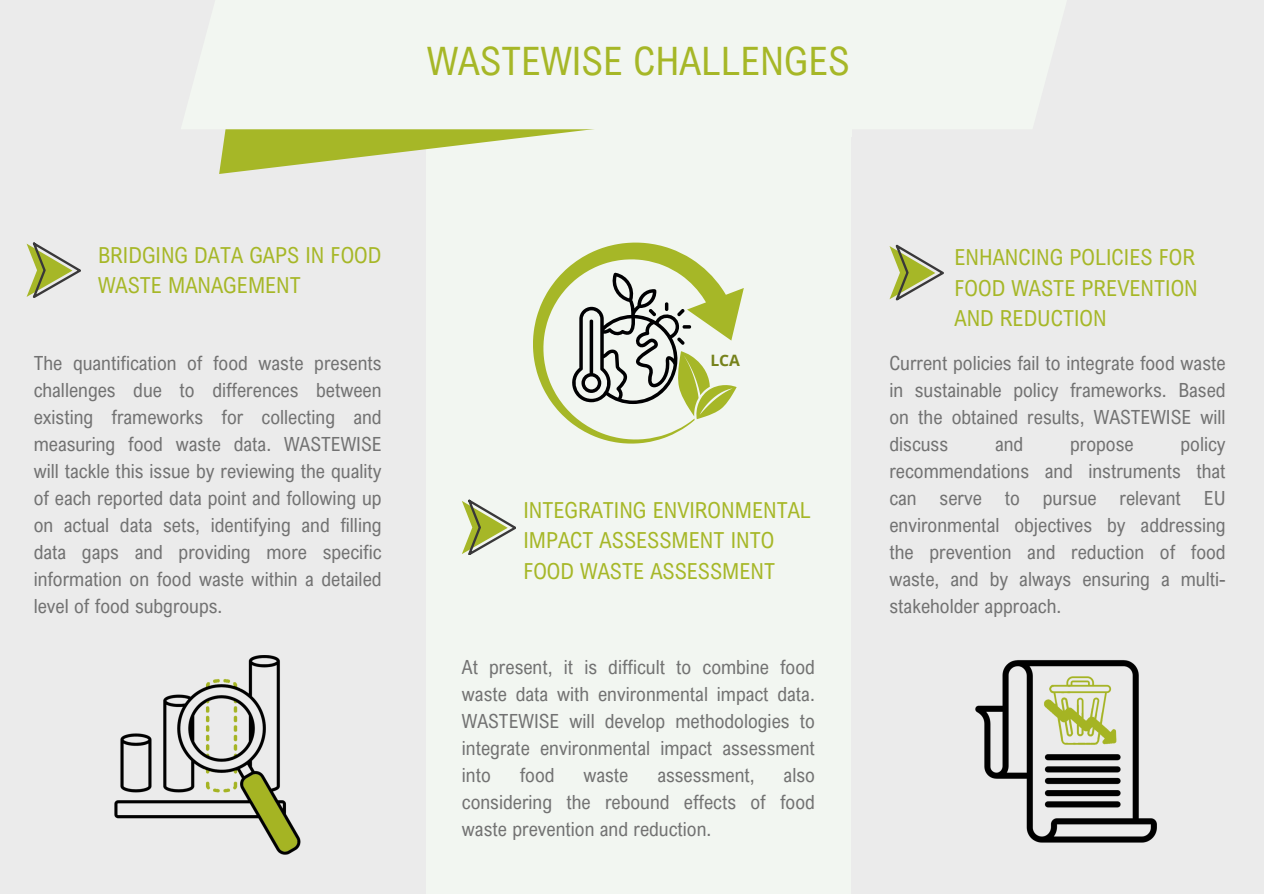
<style>
.page{position:relative;width:1264px;height:894px;background:#fff}
.page>*{position:absolute;margin:0;border:0;box-sizing:border-box;transform-origin:0 0}
.t1{font:39.15px "Arial Nova Cond";color:#a6b727}
.t2{font:22.05px/30.5px "Arial Nova Cond";color:#a6b727}
.t3{font:19.5px/27px "Arial Nova Cond";color:#727272;text-align:justify}
.t4{font:700 15.75px "Open Sans";color:#76821b}
</style>
<div class="page">
<div style="left:0;top:0;width:1263px;height:893px;background:#f2f6f1"></div>
<div style="left:0;top:0;width:425px;height:893px;background:#ebebeb"></div>
<svg style="left:533px;top:242px;width:210px;height:201px"></svg>
<svg style="left:27px;top:242px;width:54px;height:55px"></svg>
<svg style="left:462px;top:499px;width:54px;height:55px"></svg>
<div style="left:851px;top:0;width:412px;height:893px;background:#ebebeb"></div>
<svg style="left:889px;top:245px;width:54px;height:55px"></svg>
<svg style="left:219px;top:129px;width:633px;height:44px"></svg>
<div style="left:181px;top:0;width:885px;height:129px;background:#f2f6f1"></div>
<img style="left:975px;top:660px;width:182px;height:183px">
<img style="left:114px;top:655px;width:187px;height:200px">
<div style="left:595px;top:99px;width:256px;height:75px;background:#f2f6f1"></div>
<div style="left:851px;top:137px;width:256px;height:74px;background:#ebebeb"></div>
<p class="t1" style="left:427px;top:36px;width:424px">WASTEWISE CHALLENGES</p>
<h2 class="t2" style="left:98px;top:239px;width:285px">BRIDGING DATA GAPS IN FOOD<br>WASTE MANAGEMENT</h2>
<p class="t3" style="left:34px;top:349px;width:349px">The quantification of food waste presents challenges due to differences between existing frameworks for collecting and measuring food waste data. WASTEWISE will tackle this issue by reviewing the quality of each reported data point and following up on actual data sets, identifying and filling data gaps and providing more specific information on food waste within a detailed level of food subgroups.</p>
<p class="t4" style="left:710px;top:349px;width:31px">LCA</p>
<h1 class="t2" style="left:523px;top:494px;width:289px">INTEGRATING ENVIRONMENTAL<br>IMPACT ASSESSMENT INTO<br>FOOD WASTE ASSESSMENT</h1>
<p class="t3" style="left:462px;top:652px;width:354px">At present, it is difficult to combine food waste data with environmental impact data.<br>WASTEWISE will develop methodologies to integrate environmental impact assessment into</p>
<p class="t3" style="left:520px;top:761px;width:36px">food</p>
<p class="t3" style="left:583px;top:761px;width:47px">waste</p>
<p class="t3" style="left:657px;top:761px;width:99px">assessment,</p>
<p class="t3" style="left:462px;top:761px;width:354px;text-indent:322px">also considering the rebound effects of food waste prevention and reduction.</p>
<p class="t2" style="left:954px;top:241px;width:245px">ENHANCING POLICIES FOR<br>FOOD WASTE PREVENTION<br>AND REDUCTION</p>
<p class="t3" style="left:889px;top:349px;width:338px">Current policies fail to integrate food waste in sustainable policy frameworks. Based on the obtained results, WASTEWISE will discuss</p>
<p class="t3" style="left:889px;top:430px;width:338px;text-indent:291px">policy recommendations and instruments that can serve to pursue relevant EU environmental objectives by addressing the prevention and reduction of food waste, and by always ensuring a multi&shy;stakeholder approach.</p>
<p class="t3" style="left:995px;top:430px;width:30px">and</p>
<p class="t3" style="left:1070px;top:430px;width:65px">propose</p>
</div>
